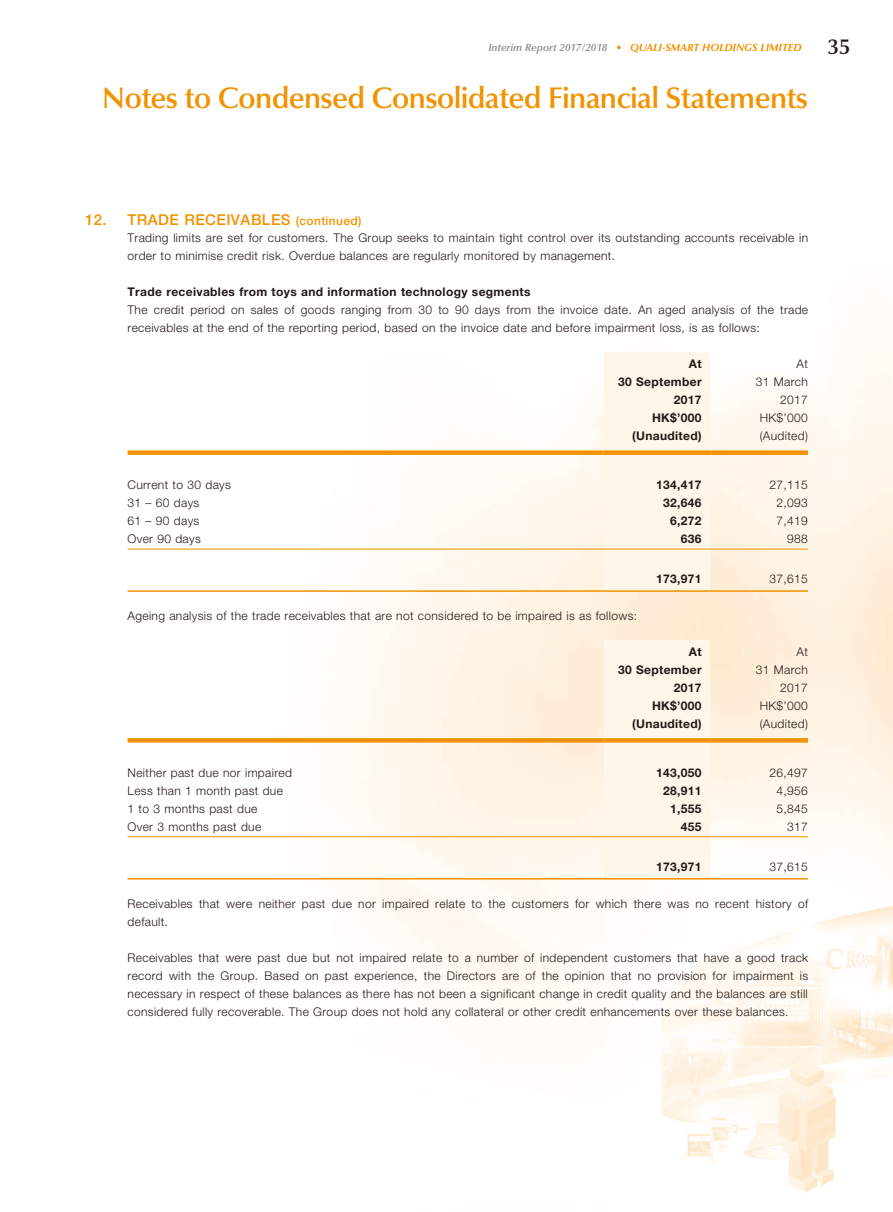
<style>
.page{position:relative;width:893px;height:1212px;background:#fff}
.page>*{position:absolute;margin:0;border:0;box-sizing:border-box;transform-origin:0 0}
.t1{font:600 30px "Optima LT Std";letter-spacing:-.025em;color:#f29200}
.t2{font:500 15px "Helvetica Neue LT Std";letter-spacing:.03em;color:#f29200}
.t3{font:300 12px/18px "Helvetica Neue LT Std";letter-spacing:.03em;color:#231916}
.t4{font:700 12px/18px "Helvetica Neue LT Std";letter-spacing:.03em;color:#231916;text-align:right}
.t5{font:italic 700 10.5px "Optima LT Std";color:#f29200}
.s1{font-weight:600;color:#898989}
.s2{font-weight:600;font-style:normal;font-size:21.75px;color:#231916}
.s3{font-size:12px}
</style>
<div class="page">
<img style="left:127px;top:317px;width:766px;height:876px">
<div style="left:604px;top:352px;width:106px;height:238px;background:#fff6ea"></div>
<div style="left:128px;top:450px;width:476px;height:5px;background:#f29200"></div>
<div style="left:604px;top:450px;width:106px;height:5px;background:#f29200"></div>
<div style="left:710px;top:450px;width:98px;height:5px;background:#f29200"></div>
<hr style="left:128px;top:549px;width:476px;height:1px;background:#f29200">
<hr style="left:604px;top:549px;width:106px;height:1px;background:#f29200">
<hr style="left:710px;top:549px;width:98px;height:1px;background:#f29200">
<hr style="left:128px;top:590px;width:476px;height:2px;background:#f29200">
<hr style="left:604px;top:590px;width:106px;height:2px;background:#f29200">
<hr style="left:710px;top:590px;width:98px;height:2px;background:#f29200">
<div style="left:604px;top:640px;width:106px;height:238px;background:#fff6ea"></div>
<div style="left:128px;top:738px;width:476px;height:5px;background:#f29200"></div>
<div style="left:604px;top:738px;width:106px;height:5px;background:#f29200"></div>
<div style="left:710px;top:738px;width:98px;height:5px;background:#f29200"></div>
<hr style="left:128px;top:836px;width:476px;height:1px;background:#f29200">
<hr style="left:604px;top:836px;width:106px;height:1px;background:#f29200">
<hr style="left:710px;top:836px;width:98px;height:1px;background:#f29200">
<hr style="left:128px;top:878px;width:476px;height:1px;background:#f29200">
<hr style="left:604px;top:878px;width:106px;height:1px;background:#f29200">
<hr style="left:710px;top:878px;width:98px;height:1px;background:#f29200">
<p class="t5" style="left:488px;top:41px;width:364px"><span class="s1">Interim Report 2017/2018</span> • QUALI-SMART HOLDINGS LIMITED <span class="s2">35</span></p>
<h1 class="t1" style="left:102px;top:80px;width:707px">Notes to Condensed Consolidated Financial Statements</h1>
<p class="t2" style="left:85px;top:211px;width:278px">12. TRADE RECEIVABLES <span class="s3">(continued)</span></p>
<p class="t3" style="left:128px;top:229px;width:682px">Trading limits are set for customers. The Group seeks to maintain tight control over its outstanding accounts receivable in order to minimise credit risk. Overdue balances are regularly monitored by management.</p>
<p class="t4" style="left:128px;top:283px;width:404px">Trade receivables from toys and information technology segments</p>
<p class="t3" style="left:128px;top:301px;width:682px">The credit period on sales of goods ranging from 30 to 90 days from the invoice date. An aged analysis of the trade receivables at the end of the reporting period, based on the invoice date and before impairment loss, is as follows:</p>
<p class="t4" style="left:618px;top:355px;width:85px">At<br>30 September<br>2017</p>
<p class="t3" style="left:756px;top:355px;width:54px;text-align:right">At<br>31 March<br>2017</p>
<p class="t4" style="left:652px;top:409px;width:51px">HK$’000</p>
<p class="t3" style="left:760px;top:409px;width:50px">HK$’000</p>
<p class="t4" style="left:632px;top:427px;width:71px">(Unaudited)</p>
<p class="t3" style="left:760px;top:427px;width:50px">(Audited)</p>
<p class="t3" style="left:128px;top:475px;width:105px">Current to 30 days</p>
<p class="t4" style="left:656px;top:475px;width:47px">134,417</p>
<p class="t3" style="left:770px;top:475px;width:40px">27,115</p>
<p class="t3" style="left:128px;top:493px;width:73px">31 – 60 days</p>
<p class="t4" style="left:663px;top:493px;width:40px">32,646</p>
<p class="t3" style="left:777px;top:493px;width:33px">2,093</p>
<p class="t3" style="left:128px;top:511px;width:73px">61 – 90 days</p>
<p class="t4" style="left:670px;top:511px;width:33px">6,272</p>
<p class="t3" style="left:777px;top:511px;width:33px">7,419</p>
<p class="t3" style="left:128px;top:529px;width:75px">Over 90 days</p>
<p class="t4" style="left:681px;top:529px;width:22px">636</p>
<p class="t3" style="left:787px;top:529px;width:22px">988</p>
<p class="t4" style="left:656px;top:570px;width:47px">173,971</p>
<p class="t3" style="left:770px;top:570px;width:40px">37,615</p>
<p class="t3" style="left:128px;top:606px;width:511px">Ageing analysis of the trade receivables that are not considered to be impaired is as follows:</p>
<p class="t4" style="left:618px;top:642px;width:85px">At<br>30 September<br>2017</p>
<p class="t3" style="left:756px;top:642px;width:54px;text-align:right">At<br>31 March<br>2017</p>
<p class="t4" style="left:652px;top:696px;width:51px">HK$’000</p>
<p class="t3" style="left:760px;top:696px;width:50px">HK$’000</p>
<p class="t4" style="left:632px;top:714px;width:71px">(Unaudited)</p>
<p class="t3" style="left:760px;top:714px;width:50px">(Audited)</p>
<p class="t3" style="left:128px;top:763px;width:166px">Neither past due nor impaired</p>
<p class="t4" style="left:656px;top:763px;width:47px">143,050</p>
<p class="t3" style="left:770px;top:763px;width:40px">26,497</p>
<p class="t3" style="left:128px;top:781px;width:157px">Less than 1 month past due</p>
<p class="t4" style="left:663px;top:781px;width:40px">28,911</p>
<p class="t3" style="left:777px;top:781px;width:33px">4,956</p>
<p class="t3" style="left:128px;top:799px;width:131px">1 to 3 months past due</p>
<p class="t4" style="left:670px;top:799px;width:33px">1,555</p>
<p class="t3" style="left:777px;top:799px;width:33px">5,845</p>
<p class="t3" style="left:128px;top:817px;width:135px">Over 3 months past due</p>
<p class="t4" style="left:681px;top:817px;width:22px">455</p>
<p class="t3" style="left:787px;top:817px;width:22px">317</p>
<p class="t4" style="left:656px;top:857px;width:47px">173,971</p>
<p class="t3" style="left:770px;top:857px;width:40px">37,615</p>
<p class="t3" style="left:128px;top:894px;width:682px">Receivables that were neither past due nor impaired relate to the customers for which there was no recent history of default.</p>
<p class="t3" style="left:128px;top:948px;width:682px;text-align:justify">Receivables that were past due but not impaired relate to a number of independent customers that have a good track record with the Group. Based on past experience, the Directors are of the opinion that no provision for impairment is necessary in respect of these balances as there has not been a significant change in credit quality and the balances are still considered fully recoverable. The Group does not hold any collateral or other credit enhancements over these balances.</p>
</div>
